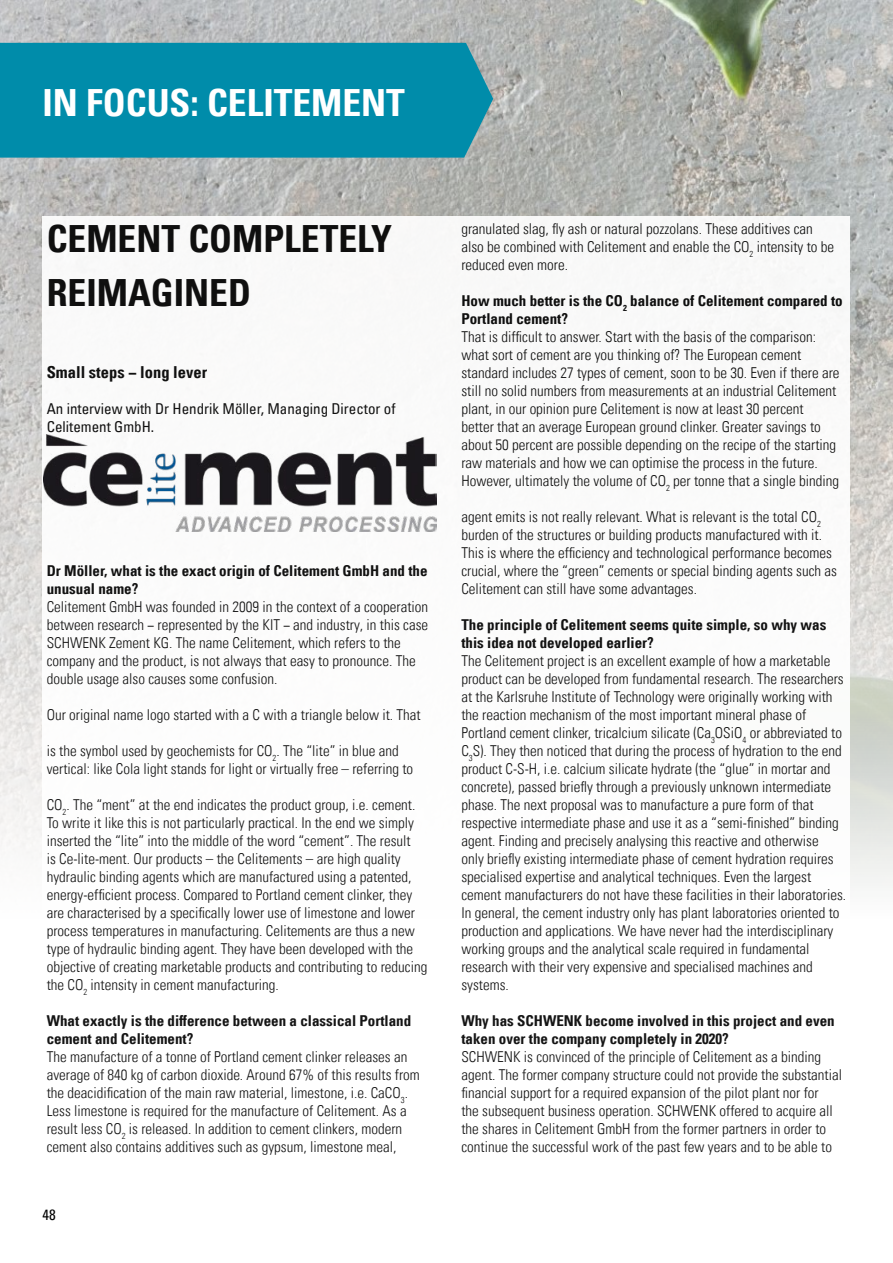
<style>
.page{position:relative;width:893px;height:1263px;background:#fff}
.page>*{position:absolute;margin:0;border:0;box-sizing:border-box;transform-origin:0 0}
.t1{font:37.5px/54px "Univers Com 67 Bold Cond";color:#000}
.t2{font:37.5px "Univers Com 67 Bold Cond";color:#fff}
.t3{font:16.5px "Univers Com 67 Bold Cond";color:#000}
.t4{font:15px/18px "Univers Com 47 Light Cond";color:#000}
.t5{font:15px/18px "Univers Com 67 Bold Cond";color:#000}
.t6{font:condensed 15px/18px "Univers Com 57";color:#000}
</style>
<div class="page">
<img style="left:0;top:0;width:893px;height:886px">
<div style="left:43px;top:216px;width:807px;height:936px;background:#fff"></div>
<div style="left:0;top:43px;width:493px;height:115px;background:#008caa"></div>
<img style="left:44px;top:434px;width:393px;height:98px">
<p class="t2" style="left:43px;top:80px;width:364px">IN FOCUS: CELITEMENT</p>
<h1 class="t1" style="left:47px;top:212px;width:347px">CEMENT COMPLETELY<br>REIMAGINED</h1>
<p class="t3" style="left:47px;top:362px;width:162px">Small steps − long lever</p>
<p class="t6" style="left:47px;top:399px;width:350px">An interview with Dr Hendrik Möller, Managing Director of<br>Celitement GmbH.</p>
<p class="t5" style="left:47px;top:562px;width:382px">Dr Möller, what is the exact origin of Celitement GmbH and the unusual name?</p>
<p class="t4" style="left:47px;top:598px;width:383px">Celitement GmbH was founded in 2009 in the context of a cooperation between research − represented by the KIT − and industry, in this case SCHWENK Zement KG. The name Celitement, which refers to the company and the product, is not always that easy to pronounce. The double usage also causes some confusion.</p>
<p class="t4" style="left:47px;top:706px;width:375px">Our original name logo started with a C with a triangle below it. That</p>
<p class="t4" style="left:47px;top:742px;width:368px">is the symbol used by geochemists for CO<sub>2</sub>. The “lite” in blue and vertical: like Cola light stands for light or virtually free – referring to</p>
<p class="t4" style="left:47px;top:796px;width:382px">CO<sub>2</sub>. The “ment” at the end indicates the product group, i.e. cement.<br>To write it like this is not particularly practical. In the end we simply inserted the “lite” into the middle of the word “cement”. The result<br>is Ce-lite-ment. Our products – the Celitements – are high quality hydraulic binding agents which are manufactured using a patented, energy-efficient process. Compared to Portland cement clinker, they are characterised by a specifically lower use of limestone and lower process temperatures in manufacturing. Celitements are thus a new type of hydraulic binding agent. They have been developed with the objective of creating marketable products and contributing to reducing the CO<sub>2</sub> intensity in cement manufacturing.</p>
<p class="t5" style="left:47px;top:1012px;width:366px">What exactly is the difference between a classical Portland cement and Celitement?</p>
<p class="t4" style="left:47px;top:1048px;width:375px">The manufacture of a tonne of Portland cement clinker releases an average of 840 kg of carbon dioxide. Around 67% of this results from the deacidification of the main raw material, limestone, i.e. CaCO<sub>3</sub>.<br>Less limestone is required for the manufacture of Celitement. As a result less CO<sub>2</sub> is released. In addition to cement clinkers, modern cement also contains additives such as gypsum, limestone meal,</p>
<p class="t6" style="left:43px;top:1205px;width:15px">48</p>
<p class="t4" style="left:461px;top:220px;width:374px">granulated slag, fly ash or natural pozzolans. These additives can also be combined with Celitement and enable the CO<sub>2</sub> intensity to be reduced even more.</p>
<p class="t5" style="left:461px;top:292px;width:383px">How much better is the CO<sub>2</sub> balance of Celitement compared to<br>Portland cement?</p>
<p class="t4" style="left:461px;top:328px;width:380px">That is difficult to answer. Start with the basis of the comparison: what sort of cement are you thinking of? The European cement standard includes 27 types of cement, soon to be 30. Even if there are still no solid numbers from measurements at an industrial Celitement plant, in our opinion pure Celitement is now at least 30 percent better that an average European ground clinker. Greater savings to about 50 percent are possible depending on the recipe of the starting raw materials and how we can optimise the process in the future.<br>However, ultimately the volume of CO<sub>2</sub> per tonne that a single binding</p>
<p class="t4" style="left:461px;top:508px;width:377px">agent emits is not really relevant. What is relevant is the total CO<sub>2 </sub>burden of the structures or building products manufactured with it.<br>This is where the efficiency and technological performance becomes crucial, where the “green” cements or special binding agents such as Celitement can still have some advantages.</p>
<p class="t5" style="left:461px;top:616px;width:366px">The principle of Celitement seems quite simple, so why was this idea not developed earlier?</p>
<p class="t4" style="left:461px;top:652px;width:386px">The Celitement project is an excellent example of how a marketable product can be developed from fundamental research. The researchers at the Karlsruhe Institute of Technology were originally working with the reaction mechanism of the most important mineral phase of Portland cement clinker, tricalcium silicate (Ca<sub>3</sub>OSiO<sub>4</sub> or abbreviated to C<sub>3</sub>S). They then noticed that during the process of hydration to the end product C-S-H, i.e. calcium silicate hydrate (the “glue” in mortar and concrete), passed briefly through a previously unknown intermediate phase. The next proposal was to manufacture a pure form of that respective intermediate phase and use it as a “semi-finished” binding agent. Finding and precisely analysing this reactive and otherwise<br>only briefly existing intermediate phase of cement hydration requires specialised expertise and analytical techniques. Even the largest cement manufacturers do not have these facilities in their laboratories.<br>In general, the cement industry only has plant laboratories oriented to production and applications. We have never had the interdisciplinary working groups and the analytical scale required in fundamental research with their very expensive and specialised machines and systems.</p>
<p class="t5" style="left:461px;top:1012px;width:375px">Why has SCHWENK become involved in this project and even taken over the company completely in 2020?</p>
<p class="t4" style="left:461px;top:1048px;width:382px">SCHWENK is convinced of the principle of Celitement as a binding agent. The former company structure could not provide the substantial financial support for a required expansion of the pilot plant nor for<br>the subsequent business operation. SCHWENK offered to acquire all the shares in Celitement GmbH from the former partners in order to continue the successful work of the past few years and to be able to</p>
</div>
